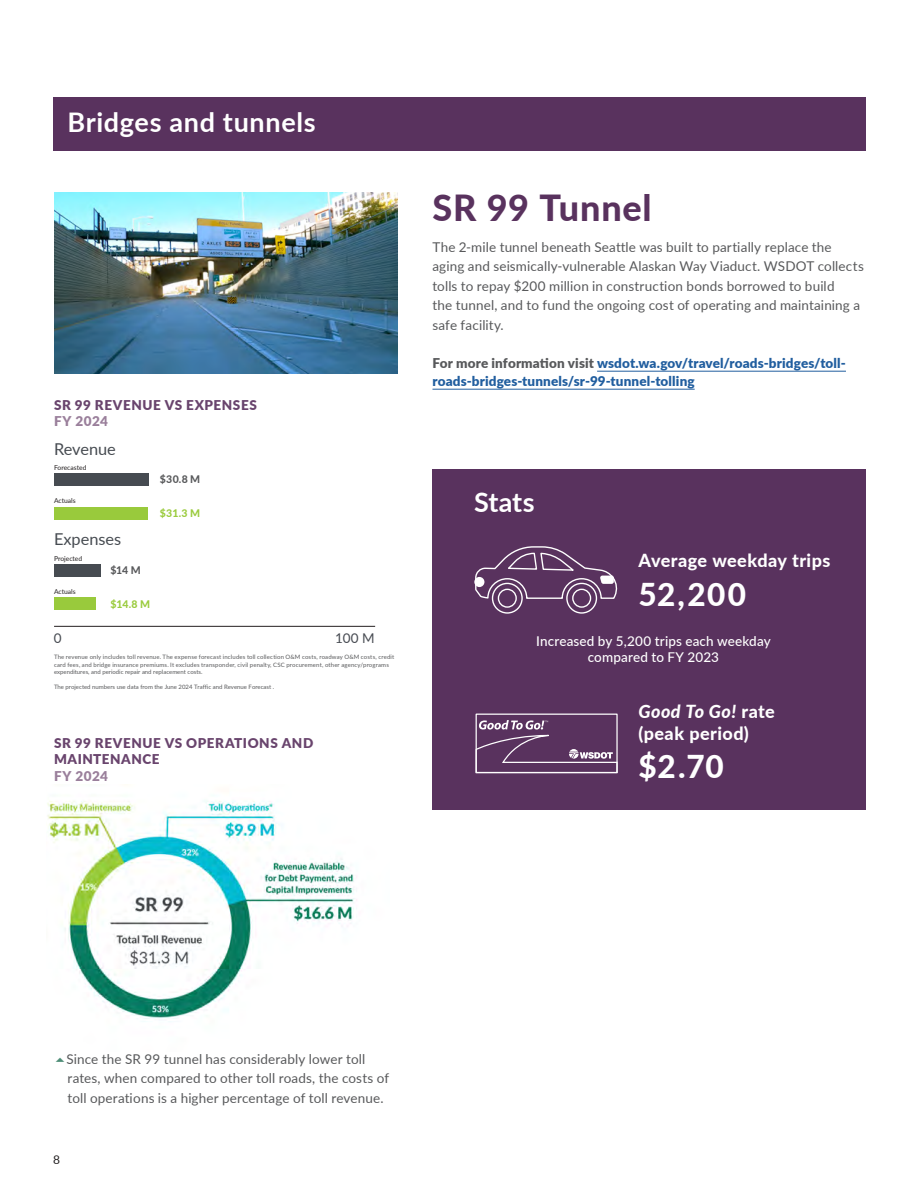
<style>
.page{position:relative;width:918px;height:1188px;background:#fff}
.page>*{position:absolute;margin:0;border:0;box-sizing:border-box;transform-origin:0 0}
.t1{font:800 36px "Lato";letter-spacing:.02em;color:#59325e}
.t2{font:800 31.5px "Lato";letter-spacing:.04em;color:#fff}
.t3{font:700 27px "Lato";letter-spacing:.025em;color:#fff}
.t4{font:800 18px/21.6px "Lato";letter-spacing:.025em;color:#fff}
.t5{font:16.35px "Lato";color:#464b51}
.t6{font:13.5px/19.5px "Lato";letter-spacing:.01em;color:#58595b}
.t7{font:900 13.5px/18px "Lato";letter-spacing:.01em;color:#215e9f}
.t8{font:900 13.5px/16.2px "Lato";letter-spacing:.045em;color:#69446d}
.t9{font:500 13.5px/16.2px "Lato";letter-spacing:.01em;color:#fff;text-align:center}
.t10{font:13.5px "Lato";color:#474b52}
.t11{font:12px "Lato";color:#231f20}
.t12{font:800 10.5px "Lato";color:#9acb3d}
.t13{font:800 10.5px "Lato";color:#58595b}
.t14{font:800 10.2px "Lato";color:#464b51}
.t15{font:800 10.2px "Lato";color:#99ca3c}
.t16{font:6.75px "Lato";color:#231f20}
.t17{font:6px/7.5px "Lato";letter-spacing:.02em;color:#58595b}
.t18{font:6px "Lato";color:#58595b}
.s1{color:#9a7f9b}
.s2{color:#58595b}
.s3{font-style:italic}
</style>
<div class="page">
<div style="left:53px;top:97px;width:813px;height:54px;background:#59325e"></div>
<hr style="left:597px;top:371px;width:249px;height:1px;background:#215e9f">
<hr style="left:432px;top:389px;width:263px;height:1px;background:#215e9f">
<img style="left:54px;top:192px;width:343px;height:182px">
<hr style="left:54px;top:626px;width:321px;height:1px;background:#231f20">
<div style="left:54px;top:473px;width:94px;height:13px;background:#464b51"></div>
<div style="left:54px;top:507px;width:94px;height:13px;background:#99ca3c"></div>
<div style="left:54px;top:564px;width:47px;height:13px;background:#464b51"></div>
<div style="left:54px;top:597px;width:42px;height:13px;background:#99ca3c"></div>
<div style="left:432px;top:469px;width:434px;height:341px;background:#59325e"></div>
<img style="left:47px;top:800px;width:310px;height:222px">
<svg style="left:474px;top:546px;width:144px;height:67px"></svg>
<div style="left:476px;top:714px;width:142px;height:59px;border:1px solid #fff"></div>
<svg style="left:475px;top:720px;width:143px;height:54px"></svg>
<h3 class="t3" style="left:68px;top:102px;width:250px">Bridges and tunnels</h3>
<p class="t8" style="left:54px;top:396px;width:204px">SR 99 REVENUE VS EXPENSES<br><span class="s1">FY</span> <span class="s1">2024</span></p>
<p class="t5" style="left:54px;top:437px;width:63px">Revenue</p>
<p class="t16" style="left:54px;top:463px;width:34px">Forecasted</p>
<p class="t16" style="left:54px;top:496px;width:23px">Actuals</p>
<p class="t5" style="left:54px;top:527px;width:69px">Expenses</p>
<p class="t13" style="left:160px;top:471px;width:42px">$30.8 M</p>
<p class="t14" style="left:161px;top:472px;width:39px">$29.3 M</p>
<p class="t15" style="left:161px;top:505px;width:39px">$29.2 M</p>
<p class="t12" style="left:160px;top:506px;width:42px">$31.3 M</p>
<p class="t16" style="left:54px;top:553px;width:30px">Projected</p>
<p class="t16" style="left:54px;top:586px;width:23px">Actuals</p>
<p class="t10" style="left:54px;top:628px;width:9px">0</p>
<p class="t10" style="left:335px;top:628px;width:41px">100 M</p>
<p class="t13" style="left:110px;top:562px;width:32px">$14 M</p>
<p class="t14" style="left:113px;top:563px;width:39px">$14.5 M</p>
<p class="t15" style="left:111px;top:596px;width:31px">$13 M</p>
<p class="t12" style="left:111px;top:596px;width:41px">$14.8 M</p>
<p class="t17" style="left:54px;top:653px;width:342px">The revenue only includes toll revenue. The expense forecast includes toll collection O&amp;M costs, roadway O&amp;M costs, credit card fees, and bridge insurance premiums. It excludes transponder, civil penalty, CSC procurement, other agency/programs expenditures, and periodic repair and replacement costs.</p>
<p class="t18" style="left:54px;top:682px;width:222px">The projected numbers use data from the June 2024 Traffic and Revenue Forecast .</p>
<p class="t8" style="left:54px;top:735px;width:261px">SR 99 REVENUE VS OPERATIONS AND<br>MAINTENANCE<br><span class="s1">FY</span> <span class="s1">2024</span></p>
<h1 class="t1" style="left:432px;top:181px;width:221px">SR 99 Tunnel</h1>
<p class="t6" style="left:432px;top:237px;width:433px">The 2-mile tunnel beneath Seattle was built to partially replace the aging and seismically-vulnerable Alaskan Way Viaduct. WSDOT collects tolls to repay $200 million in construction bonds borrowed to build<br>the tunnel, and to fund the ongoing cost of operating and maintaining a safe facility.</p>
<p class="t7" style="left:432px;top:354px;width:415px"><span class="s2">For more information visit</span> wsdot.wa.gov/travel/roads-bridges/toll&shy;roads-bridges-tunnels/sr-99-tunnel-tolling</p>
<h3 class="t3" style="left:474px;top:482px;width:62px">Stats</h3>
<h3 class="t4" style="left:638px;top:549px;width:193px">Average weekday trips</h3>
<h2 class="t2" style="left:638px;top:571px;width:109px">52,200</h2>
<p class="t9" style="left:536px;top:632px;width:236px">Increased by 5,200 trips each weekday compared to FY 2023</p>
<h3 class="t4" style="left:638px;top:700px;width:138px"><span class="s3">Good To Go!</span> rate (peak period)</h3>
<h2 class="t2" style="left:638px;top:743px;width:87px">$2.70</h2>
<p class="t6" style="left:66px;top:1049px;width:324px">Since the SR 99 tunnel has considerably lower toll rates, when compared to other toll roads, the costs of toll operations is a higher percentage of toll revenue.</p>
<p class="t11" style="left:53px;top:1151px;width:8px">8</p>
</div>
